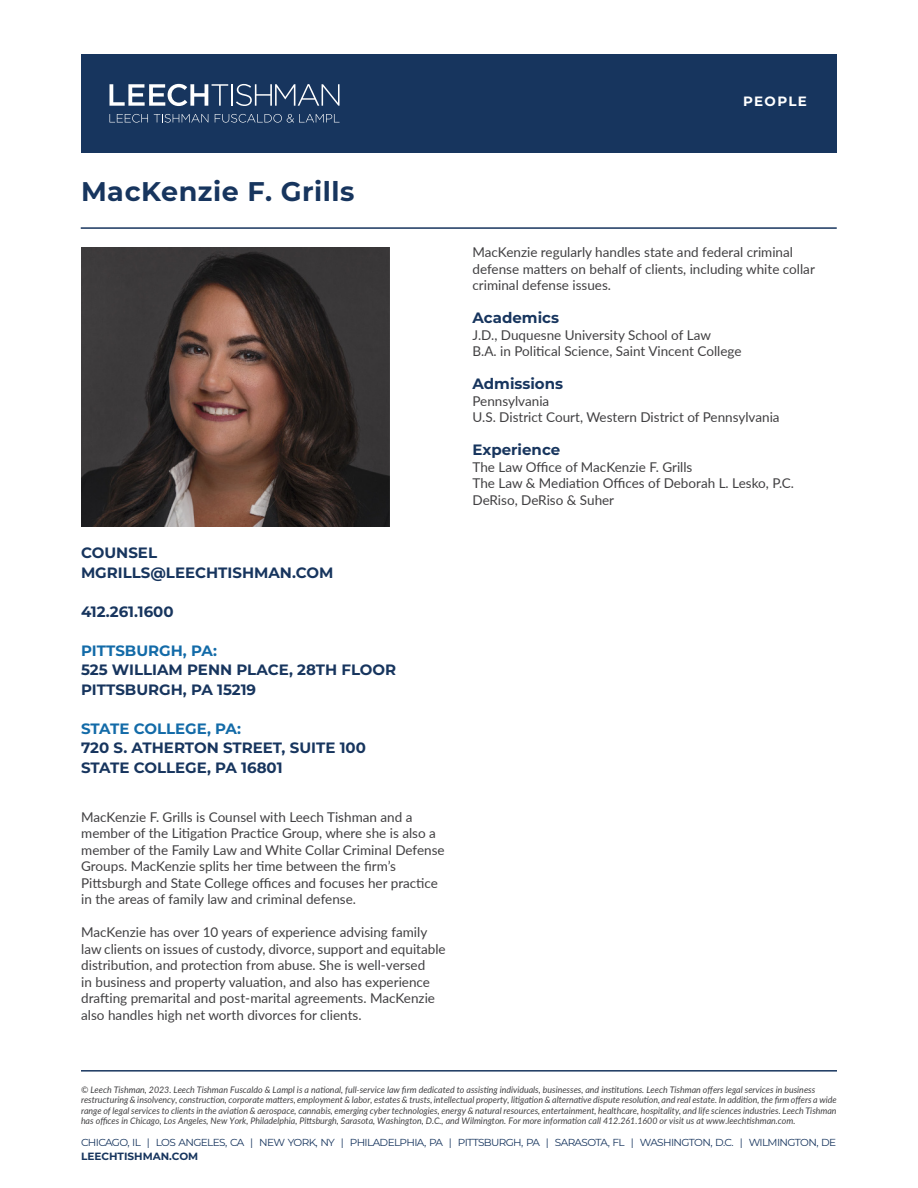
<style>
.page{position:relative;width:918px;height:1188px;background:#fff}
.page>*{position:absolute;margin:0;border:0;box-sizing:border-box;transform-origin:0 0}
.t1{font:700 27px "Montserrat";letter-spacing:.02em;color:#17355e}
.t2{font:700 15px/19.5px "Montserrat";color:#17355e}
.t3{font:700 15px "Montserrat";color:#136ba8}
.t4{font:13.5px/16.5px "Lato";color:#414042}
.t5{font:700 13.5px "Montserrat";letter-spacing:.1em;color:#fff}
.t6{font:700 10.5px "Montserrat";color:#17355e}
.t7{font:10.2px "Montserrat";letter-spacing:-.06em;color:#17355e}
.t8{font:italic 9px/10.5px "Lato";color:#414042}
</style>
<div class="page">
<hr style="left:81px;top:227px;width:756px;height:2px;background:#17355e">
<hr style="left:81px;top:1070px;width:756px;height:2px;background:#17355e">
<div style="left:81px;top:54px;width:756px;height:99px;background:#17355e"></div>
<svg style="left:110px;top:84px;width:118px;height:22px"></svg>
<hr style="left:231px;top:84px;width:2px;height:22px;background:#fff">
<svg style="left:236px;top:84px;width:104px;height:22px"></svg>
<svg style="left:110px;top:114px;width:38px;height:9px"></svg>
<svg style="left:154px;top:114px;width:54px;height:9px"></svg>
<svg style="left:215px;top:114px;width:125px;height:9px"></svg>
<img style="left:81px;top:248px;width:308px;height:278px">
<p class="t5" style="left:743px;top:91px;width:65px">PEOPLE</p>
<p class="t1" style="left:81px;top:172px;width:275px">MacKenzie F. Grills</p>
<p class="t2" style="left:81px;top:543px;width:254px">COUNSEL<br>MGRILLS@LEECHTISHMAN.COM</p>
<p class="t2" style="left:81px;top:601px;width:94px">412.261.1600</p>
<p class="t3" style="left:81px;top:640px;width:137px">PITTSBURGH, PA:</p>
<p class="t2" style="left:81px;top:660px;width:317px">525 WILLIAM PENN PLACE, 28TH FLOOR<br>PITTSBURGH, PA 15219</p>
<p class="t3" style="left:81px;top:718px;width:162px">STATE COLLEGE, PA:</p>
<p class="t2" style="left:81px;top:738px;width:286px">720 S. ATHERTON STREET, SUITE 100<br>STATE COLLEGE, PA 16801</p>
<p class="t4" style="left:81px;top:808px;width:333px">MacKenzie F. Grills is Counsel with Leech Tishman and a</p>
<p class="t4" style="left:81px;top:825px;width:356px">member of the Litigation Practice Group, where she is also a</p>
<p class="t4" style="left:81px;top:841px;width:365px">member of the Family Law and White Collar Criminal Defense</p>
<p class="t4" style="left:81px;top:858px;width:358px">Groups. MacKenzie splits her time between the firm’s<br>Pittsburgh and State College offices and focuses her practice</p>
<p class="t4" style="left:81px;top:891px;width:276px">in the areas of family law and criminal defense.</p>
<p class="t4" style="left:81px;top:924px;width:366px">MacKenzie has over 10 years of experience advising family law clients on issues of custody, divorce, support and equitable distribution, and protection from abuse. She is well-versed<br>in business and property valuation, and also has experience drafting premarital and post-marital agreements. MacKenzie also handles high net worth divorces for clients.</p>
<p class="t4" style="left:472px;top:243px;width:344px">MacKenzie regularly handles state and federal criminal defense matters on behalf of clients, including white collar</p>
<p class="t4" style="left:472px;top:276px;width:140px">criminal defense issues.</p>
<p class="t2" style="left:472px;top:307px;width:88px">Academics</p>
<p class="t4" style="left:472px;top:326px;width:240px">J.D., Duquesne University School of Law</p>
<p class="t4" style="left:472px;top:342px;width:271px">B.A. in Political Science, Saint Vincent College</p>
<p class="t2" style="left:472px;top:373px;width:92px">Admissions</p>
<p class="t4" style="left:473px;top:392px;width:78px">Pennsylvania</p>
<p class="t4" style="left:473px;top:408px;width:309px">U.S. District Court, Western District of Pennsylvania</p>
<p class="t2" style="left:472px;top:439px;width:89px">Experience</p>
<p class="t4" style="left:472px;top:458px;width:323px">The Law Office of MacKenzie F. Grills<br>The Law &amp; Mediation Offices of Deborah L. Lesko, P.C.<br>DeRiso, DeRiso &amp; Suher</p>
<p class="t8" style="left:81px;top:1084px;width:757px">© Leech Tishman, 2023. Leech Tishman Fuscaldo &amp; Lampl is a national, full-service law firm dedicated to assisting individuals, businesses, and institutions. Leech Tishman offers legal services in business restructuring &amp; insolvency, construction, corporate matters, employment &amp; labor, estates &amp; trusts, intellectual property, litigation &amp; alternative dispute resolution, and real estate. In addition, the firm offers a wide range of legal services to clients in the aviation &amp; aerospace, cannabis, emerging cyber technologies, energy &amp; natural resources, entertainment, healthcare, hospitality, and life sciences industries. Leech Tishman has offices in Chicago, Los Angeles, New York, Philadelphia, Pittsburgh, Sarasota, Washington, D.C., and Wilmington. For more information call 412.261.1600 or visit us at www.leechtishman.com.</p>
<p class="t7" style="left:81px;top:1135px;width:757px">CHICAGO, IL | LOS ANGELES, CA | NEW YORK, NY | PHILADELPHIA, PA | PITTSBURGH, PA | SARASOTA, FL | WASHINGTON, D.C. | WILMINGTON, DE</p>
<p class="t6" style="left:81px;top:1148px;width:119px">LEECHTISHMAN.COM</p>
</div>
